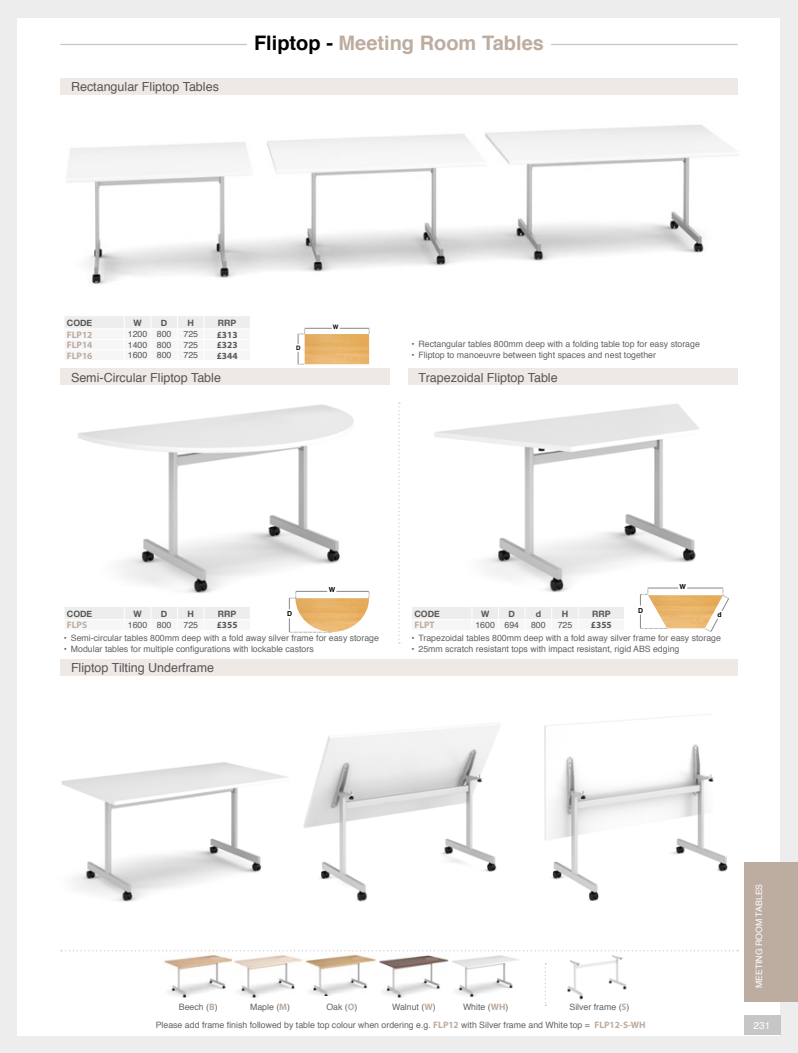
<style>
.page{position:relative;width:798px;height:1053px;background:#fff}
.page>*{position:absolute;margin:0;border:0;box-sizing:border-box;transform-origin:0 0}
.t1{font:700 20px "Helvetica";color:#bdaca0}
.t2{font:12.5px "Helvetica";color:#575756}
.t3{font:10px "Helvetica";color:#fff}
.t4{font:700 9.38px "Myriad Pro";color:#bdaca0}
.t5{font:700 9.38px "Myriad Pro";color:#575756}
.t6{font:8.75px/17.8px "Helvetica";color:#646363}
.t7{font:8.75px "Helvetica";color:#575756}
.t8{font:700 8.75px "Helvetica Neue";color:#575756}
.t9{font:8.75px "Helvetica";color:#fff}
.t10{font:700 6.88px "Helvetica";color:#000}
.t11{font:700 6.12px "Helvetica";color:#000}
.s1{color:#000}
.s2{font-family:"Myriad Pro";font-weight:700;font-size:9.38px;color:#bdaca0}
</style>
<div class="page">
<div style="left:0;top:0;width:797px;height:1052px;background:#ededed"></div>
<div style="left:18px;top:18px;width:762px;height:1017px;background:#fff"></div>
<hr style="left:60px;top:44px;width:677px;height:1px;background:#c6c6c6">
<hr style="left:247px;top:43px;width:304px;height:4px;background:#fff">
<div style="left:60px;top:659px;width:677px;height:17px;background:#efe9e6"></div>
<img style="left:78px;top:404px;width:278px;height:198px">
<img style="left:66px;top:125px;width:672px;height:159px">
<img style="left:296px;top:598px;width:73px;height:34px">
<hr style="left:336px;top:591px;width:32px;height:1px;background:#878787">
<hr style="left:296px;top:591px;width:31px;height:1px;background:#878787">
<svg style="left:289px;top:591px;width:7px;height:18px"></svg>
<svg style="left:289px;top:618px;width:43px;height:15px"></svg>
<hr style="left:339px;top:328px;width:30px;height:1px;background:#878787">
<svg style="left:298px;top:328px;width:34px;height:16px"></svg>
<svg style="left:298px;top:352px;width:6px;height:13px"></svg>
<svg style="left:348px;top:606px;width:21px;height:1px"></svg>
<img style="left:304px;top:334px;width:65px;height:30px">
<div style="left:60px;top:78px;width:677px;height:16px;background:#efe9e6"></div>
<div style="left:60px;top:369px;width:330px;height:16px;background:#efe9e6"></div>
<div style="left:65px;top:607px;width:185px;height:12px;background:#ededed"></div>
<div style="left:407px;top:369px;width:330px;height:16px;background:#efe9e6"></div>
<svg style="left:398px;top:402px;width:2px;height:241px"></svg>
<img style="left:434px;top:403px;width:289px;height:189px">
<img style="left:448px;top:951px;width:76px;height:46px">
<img style="left:379px;top:951px;width:69px;height:47px">
<img style="left:158px;top:951px;width:74px;height:45px">
<img style="left:232px;top:951px;width:71px;height:47px">
<img style="left:305px;top:951px;width:72px;height:44px">
<svg style="left:545px;top:963px;width:1px;height:42px"></svg>
<svg style="left:61px;top:950px;width:676px;height:1px"></svg>
<img style="left:61px;top:762px;width:226px;height:140px">
<img style="left:567px;top:955px;width:60px;height:44px">
<img style="left:303px;top:725px;width:198px;height:177px">
<img style="left:544px;top:716px;width:184px;height:185px">
<div style="left:412px;top:607px;width:212px;height:12px;background:#ededed"></div>
<hr style="left:687px;top:587px;width:35px;height:1px;background:#878787">
<hr style="left:647px;top:587px;width:31px;height:1px;background:#878787">
<svg style="left:640px;top:588px;width:8px;height:17px"></svg>
<svg style="left:640px;top:614px;width:26px;height:15px"></svg>
<svg style="left:704px;top:588px;width:25px;height:44px"></svg>
<img style="left:647px;top:595px;width:75px;height:33px">
<div style="left:65px;top:316px;width:185px;height:12px;background:#ededed"></div>
<div style="left:743px;top:862px;width:54px;height:139px;background:#bdaca0"></div>
<div style="left:743px;top:1015px;width:37px;height:20px;background:#c6c6c6"></div>
<h2 class="t2" style="left:71px;top:77px;width:149px">Rectangular Fliptop Tables</h2>
<h1 class="t1" style="left:254px;top:27px;width:291px"><span class="s1">Fliptop -</span> Meeting Room Tables</h1>
<p class="t8" style="left:67px;top:316px;width:27px">CODE</p>
<p class="t8" style="left:133px;top:316px;width:10px">W</p>
<p class="t8" style="left:161px;top:316px;width:8px">D</p>
<p class="t8" style="left:187px;top:316px;width:8px">H</p>
<p class="t8" style="left:218px;top:316px;width:20px">RRP</p>
<p class="t4" style="left:67px;top:328px;width:27px">FLP12</p>
<p class="t7" style="left:128px;top:327px;width:45px">1200 800</p>
<p class="t7" style="left:183px;top:327px;width:16px">725</p>
<p class="t5" style="left:217px;top:328px;width:22px">£313</p>
<p class="t4" style="left:67px;top:339px;width:27px">FLP14</p>
<p class="t7" style="left:128px;top:338px;width:45px">1400 800</p>
<p class="t7" style="left:183px;top:338px;width:16px">725</p>
<p class="t5" style="left:217px;top:339px;width:22px">£323</p>
<p class="t4" style="left:67px;top:349px;width:27px">FLP16</p>
<p class="t7" style="left:128px;top:348px;width:45px">1600 800</p>
<p class="t7" style="left:183px;top:348px;width:16px">725</p>
<p class="t5" style="left:217px;top:349px;width:22px">£344</p>
<p class="t11" style="left:216px;top:342px;width:6px">D</p>
<p class="t11" style="left:296px;top:343px;width:6px">D</p>
<p class="t11" style="left:333px;top:322px;width:7px">W</p>
<p class="t6" style="left:411px;top:335px;width:290px">• Rectangular tables 800mm deep with a folding table top for easy storage</p>
<p class="t6" style="left:411px;top:346px;width:246px">• Fliptop to manoeuvre between tight spaces and nest together</p>
<p class="t11" style="left:508px;top:349px;width:6px">D</p>
<p class="t11" style="left:412px;top:352px;width:6px">D</p>
<h2 class="t2" style="left:71px;top:367px;width:151px">Semi-Circular Fliptop Table</h2>
<h2 class="t2" style="left:418px;top:367px;width:140px">Trapezoidal Fliptop Table</h2>
<p class="t10" style="left:329px;top:584px;width:8px">W</p>
<p class="t10" style="left:679px;top:581px;width:8px">W</p>
<p class="t8" style="left:67px;top:606px;width:27px">CODE</p>
<p class="t8" style="left:133px;top:606px;width:10px">W</p>
<p class="t8" style="left:161px;top:606px;width:8px">D</p>
<p class="t8" style="left:187px;top:606px;width:8px">H</p>
<p class="t8" style="left:218px;top:606px;width:20px">RRP</p>
<p class="t4" style="left:67px;top:619px;width:22px">FLPS</p>
<p class="t7" style="left:128px;top:618px;width:45px">1600 800</p>
<p class="t7" style="left:183px;top:618px;width:16px">725</p>
<p class="t5" style="left:217px;top:619px;width:22px">£355</p>
<p class="t6" style="left:64px;top:629px;width:316px">• Semi-circular tables 800mm deep with a fold away silver frame for easy storage</p>
<p class="t6" style="left:64px;top:640px;width:251px">• Modular tables for multiple configurations with lockable castors</p>
<p class="t10" style="left:287px;top:608px;width:6px">D</p>
<p class="t8" style="left:414px;top:606px;width:27px">CODE</p>
<p class="t8" style="left:481px;top:606px;width:10px">W</p>
<p class="t8" style="left:508px;top:606px;width:8px">D</p>
<p class="t8" style="left:535px;top:606px;width:7px">d</p>
<p class="t8" style="left:561px;top:606px;width:8px">H</p>
<p class="t8" style="left:592px;top:606px;width:20px">RRP</p>
<p class="t4" style="left:414px;top:619px;width:22px">FLPT</p>
<p class="t7" style="left:475px;top:618px;width:45px">1600 694</p>
<p class="t7" style="left:531px;top:618px;width:16px">800</p>
<p class="t7" style="left:557px;top:618px;width:16px">725</p>
<p class="t5" style="left:590px;top:619px;width:22px">£355</p>
<p class="t10" style="left:638px;top:604px;width:6px">D</p>
<p class="t10" style="left:717px;top:609px;width:6px">d</p>
<p class="t6" style="left:411px;top:629px;width:311px">• Trapezoidal tables 800mm deep with a fold away silver frame for easy storage</p>
<p class="t6" style="left:411px;top:640px;width:269px">• 25mm scratch resistant tops with impact resistant, rigid ABS edging</p>
<h2 class="t2" style="left:71px;top:658px;width:145px">Fliptop Tilting Underframe</h2>
<p class="t6" style="left:569px;top:998px;width:61px">Silver frame (<span class="s2">S</span>)</p>
<p class="t6" style="left:179px;top:998px;width:40px">Beech (<span class="s2">B</span>)</p>
<p class="t6" style="left:250px;top:998px;width:42px">Maple (<span class="s2">M</span>)</p>
<p class="t6" style="left:326px;top:998px;width:33px">Oak (<span class="s2">O</span>)</p>
<p class="t6" style="left:392px;top:998px;width:45px">Walnut (<span class="s2">W</span>)</p>
<p class="t6" style="left:156px;top:998px;width:491px;text-indent:307px">White (<span class="s2">WH</span>)<br>Please add frame finish followed by table top colour when ordering e.g. <span class="s2">FLP12</span> with Silver frame and White top = <span class="s2">FLP12-S-WH</span></p>
<p class="t9" style="left:752px;top:988px;width:106px;rotate:-90deg">MEETING ROOM TABLES</p>
<p class="t3" style="left:753px;top:1017px;width:18px">231</p>
</div>
